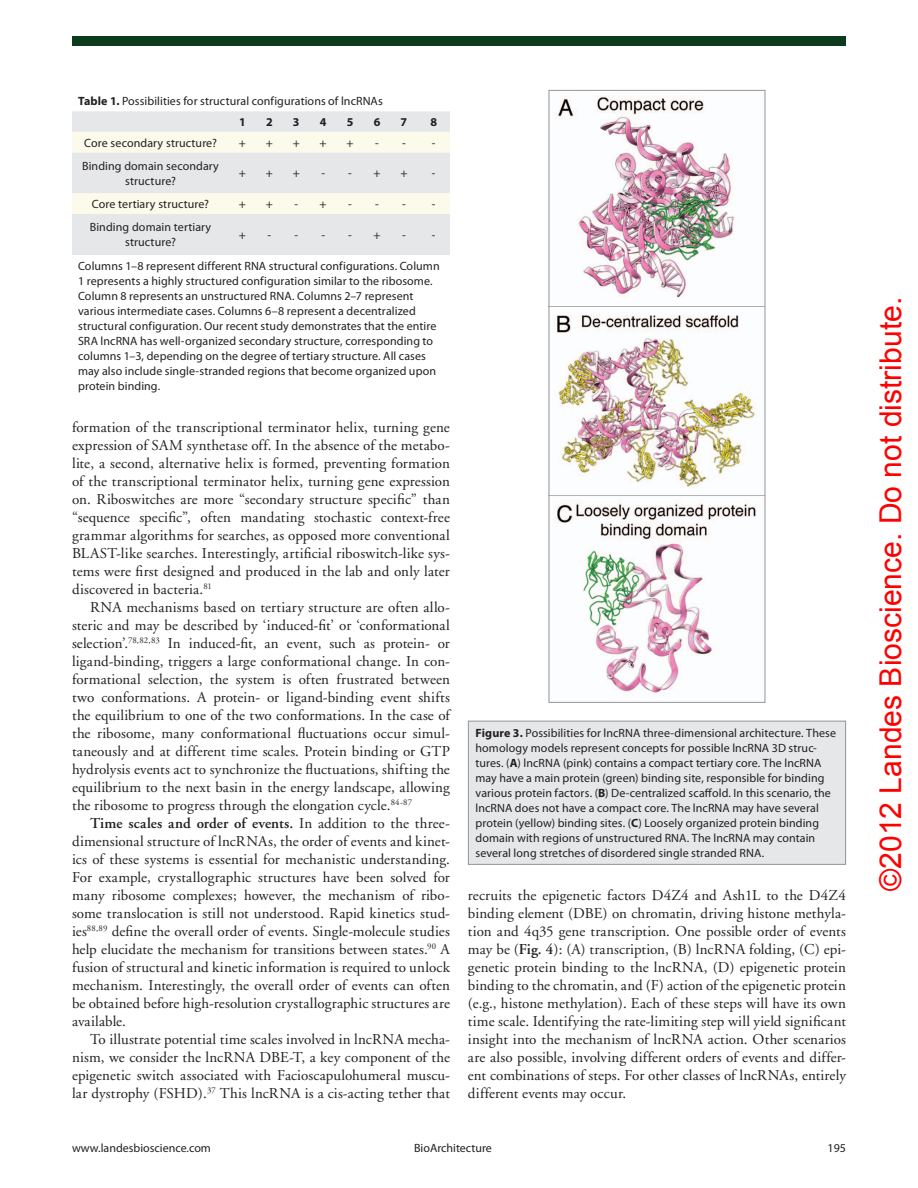
<style>
.page{position:relative;width:918px;height:1188px;background:#fff}
.page>*{position:absolute;margin:0;border:0;box-sizing:border-box;transform-origin:0 0}
.t1{font:30.15px "Arial";color:#f00}
.t2{font:15px/18px "Adobe Garamond";letter-spacing:.01em;color:#231f20;text-align:justify}
.t3{font:12px/15px "Myriad Pro";letter-spacing:.005em;color:#231f20}
.t4{font:700 12px "Myriad Pro";color:#231f20}
.s1{font-weight:700}
.s2{font-weight:600}
</style>
<div class="page">
<div style="left:72px;top:36px;width:774px;height:10px;background:#0b3b1c"></div>
<div style="left:468px;top:721px;width:378px;height:143px;background:#e6e7e9"></div>
<div style="left:468px;top:721px;width:378px;height:144px;border:1px solid #939598"></div>
<img style="left:551px;top:96px;width:212px;height:597px">
<div style="left:549px;top:90px;width:216px;height:613px;border:1px solid #939598"></div>
<div style="left:72px;top:111px;width:378px;height:144px;background:#e6e7e9"></div>
<svg style="left:72px;top:132px;width:378px;height:82px;background:#f0f0ea"></svg>
<p class="t3" style="left:239px;top:90px;width:145px;line-height:21.8px;text-indent:-161px"><span class="s1">Table 1.</span> Possibilities for structural configurations of lncRNAs<br><span class="s1">1</span></p>
<p class="t4" style="left:266px;top:115px;width:8px">2</p>
<p class="t4" style="left:293px;top:115px;width:8px">3</p>
<p class="t4" style="left:320px;top:115px;width:8px">4</p>
<p class="t4" style="left:347px;top:115px;width:8px">5</p>
<p class="t4" style="left:374px;top:115px;width:8px">6</p>
<p class="t4" style="left:401px;top:115px;width:8px">7</p>
<p class="t4" style="left:430px;top:115px;width:8px">8</p>
<p class="t3" style="left:84px;top:135px;width:134px">Core secondary structure?</p>
<p class="t3" style="left:239px;top:135px;width:9px">+</p>
<p class="t3" style="left:266px;top:135px;width:9px">+</p>
<p class="t3" style="left:293px;top:135px;width:9px">+</p>
<p class="t3" style="left:320px;top:135px;width:9px">+</p>
<p class="t3" style="left:347px;top:135px;width:9px">+</p>
<p class="t3" style="left:375px;top:135px;width:32px">- -</p>
<p class="t3" style="left:432px;top:135px;width:5px">-</p>
<p class="t3" style="left:82px;top:158px;width:138px;text-align:center">Binding domain secondary structure?</p>
<p class="t3" style="left:239px;top:166px;width:9px">+</p>
<p class="t3" style="left:266px;top:166px;width:9px">+</p>
<p class="t3" style="left:293px;top:166px;width:9px">+</p>
<p class="t3" style="left:321px;top:166px;width:32px">- -</p>
<p class="t3" style="left:374px;top:166px;width:9px">+</p>
<p class="t3" style="left:400px;top:166px;width:9px">+</p>
<p class="t3" style="left:432px;top:166px;width:5px">-</p>
<p class="t3" style="left:92px;top:196px;width:119px">Core tertiary structure?</p>
<p class="t3" style="left:239px;top:196px;width:9px">+</p>
<p class="t3" style="left:266px;top:196px;width:9px">+</p>
<p class="t3" style="left:294px;top:196px;width:34px">- +</p>
<p class="t3" style="left:348px;top:196px;width:32px">- -</p>
<p class="t3" style="left:402px;top:196px;width:35px">- -</p>
<p class="t3" style="left:90px;top:220px;width:123px;text-align:center">Binding domain tertiary structure?</p>
<p class="t3" style="left:239px;top:227px;width:9px">+</p>
<p class="t3" style="left:268px;top:227px;width:32px">- -</p>
<p class="t3" style="left:321px;top:227px;width:32px">- -</p>
<p class="t3" style="left:374px;top:227px;width:9px">+</p>
<p class="t3" style="left:402px;top:227px;width:35px">- -</p>
<p class="t3" style="left:78px;top:258px;width:363px">Columns 1–8 represent different RNA structural configurations. Column 1 represents a highly structured configuration similar to the ribosome.<br>Column 8 represents an unstructured RNA. Columns 2–7 represent various intermediate cases. Columns 6–8 represent a decentralized structural configuration. Our recent study demonstrates that the entire SRA lncRNA has well-organized secondary structure, corresponding to columns 1–3, depending on the degree of tertiary structure. All cases may also include single-stranded regions that become organized upon protein binding.</p>
<p class="t2" style="left:72px;top:419px;width:379px">formation of the transcriptional terminator helix, turning gene expression of SAM synthetase off. In the absence of the metabo&shy;lite, a second, alternative helix is formed, preventing formation of the transcriptional terminator helix, turning gene expression on. Riboswitches are more “secondary structure specific” than “sequence specific”, often mandating stochastic context-free grammar algorithms for searches, as opposed more conventional BLAST-like searches. Interestingly, artificial riboswitch-like sys&shy;tems were first designed and produced in the lab and only later discovered in bacteria.<sup>81</sup></p>
<p class="t2" style="left:72px;top:599px;width:379px;text-indent:18px">RNA mechanisms based on tertiary structure are often allo&shy;steric and may be described by ‘induced-fit’ or ‘conformational selection’.<sup>78,82,83</sup> In induced-fit, an event, such as protein- or ligand-binding, triggers a large conformational change. In con&shy;formational selection, the system is often frustrated between two conformations. A protein- or ligand-binding event shifts the equilibrium to one of the two conformations. In the case of the ribosome, many conformational fluctuations occur simul&shy;taneously and at different time scales. Protein binding or GTP hydrolysis events act to synchronize the fluctuations, shifting the equilibrium to the next basin in the energy landscape, allowing the ribosome to progress through the elongation cycle.<sup>84-87</sup></p>
<p class="t2" style="left:72px;top:815px;width:379px;text-indent:18px"><span class="s2">Time scales and order of events.</span> In addition to the three&shy;dimensional structure of lncRNAs, the order of events and kinet&shy;ics of these systems is essential for mechanistic understanding.<br>For example, crystallographic structures have been solved for many ribosome complexes; however, the mechanism of ribo&shy;some translocation is still not understood. Rapid kinetics stud&shy;ies<sup>88,89</sup> define the overall order of events. Single-molecule studies help elucidate the mechanism for transitions between states.<sup>90</sup> A fusion of structural and kinetic information is required to unlock mechanism. Interestingly, the overall order of events can often be obtained before high-resolution crystallographic structures are available.</p>
<p class="t2" style="left:72px;top:1031px;width:379px;text-indent:18px">To illustrate potential time scales involved in lncRNA mecha&shy;nism, we consider the lncRNA DBE-T, a key component of the epigenetic switch associated with Facioscapulohumeral muscu&shy;lar dystrophy (FSHD).<sup>37</sup> This lncRNA is a cis-acting tether that</p>
<p class="t3" style="left:475px;top:726px;width:362px"><span class="s1">Figure 3.</span> Possibilities for lncRNA three-dimensional architecture. These homology models represent concepts for possible lncRNA 3D struc&shy;tures. (<span class="s1">A</span>) lncRNA (pink) contains a compact tertiary core. The lncRNA may have a main protein (green) binding site, responsible for binding various protein factors. (<span class="s1">B</span>) De-centralized scaffold. In this scenario, the lncRNA does not have a compact core. The lncRNA may have several protein (yellow) binding sites. (<span class="s1">C</span>) Loosely organized protein binding domain with regions of unstructured RNA. The lncRNA may contain several long stretches of disordered single stranded RNA.</p>
<p class="t2" style="left:468px;top:887px;width:379px">recruits the epigenetic factors D4Z4 and Ash1L to the D4Z4 binding element (DBE) on chromatin, driving histone methyla&shy;tion and 4q35 gene transcription. One possible order of events may be (<span class="s2">Fig. 4</span>): (A) transcription, (B) lncRNA folding, (C) epi&shy;genetic protein binding to the lncRNA, (D) epigenetic protein binding to the chromatin, and (F) action of the epigenetic protein (e.g., histone methylation). Each of these steps will have its own time scale. Identifying the rate-limiting step will yield significant insight into the mechanism of lncRNA action. Other scenarios are also possible, involving different orders of events and differ&shy;ent combinations of steps. For other classes of lncRNAs, entirely different events may occur.</p>
<p class="t3" style="left:72px;top:1140px;width:140px">www.landesbioscience.com</p>
<p class="t3" style="left:414px;top:1140px;width:79px">BioArchitecture</p>
<p class="t3" style="left:828px;top:1140px;width:20px">195</p>
<h1 class="t1" style="left:871px;top:891px;width:595px;rotate:-90deg">©2012 Landes Bioscience. Do not distribute.</h1>
</div>
